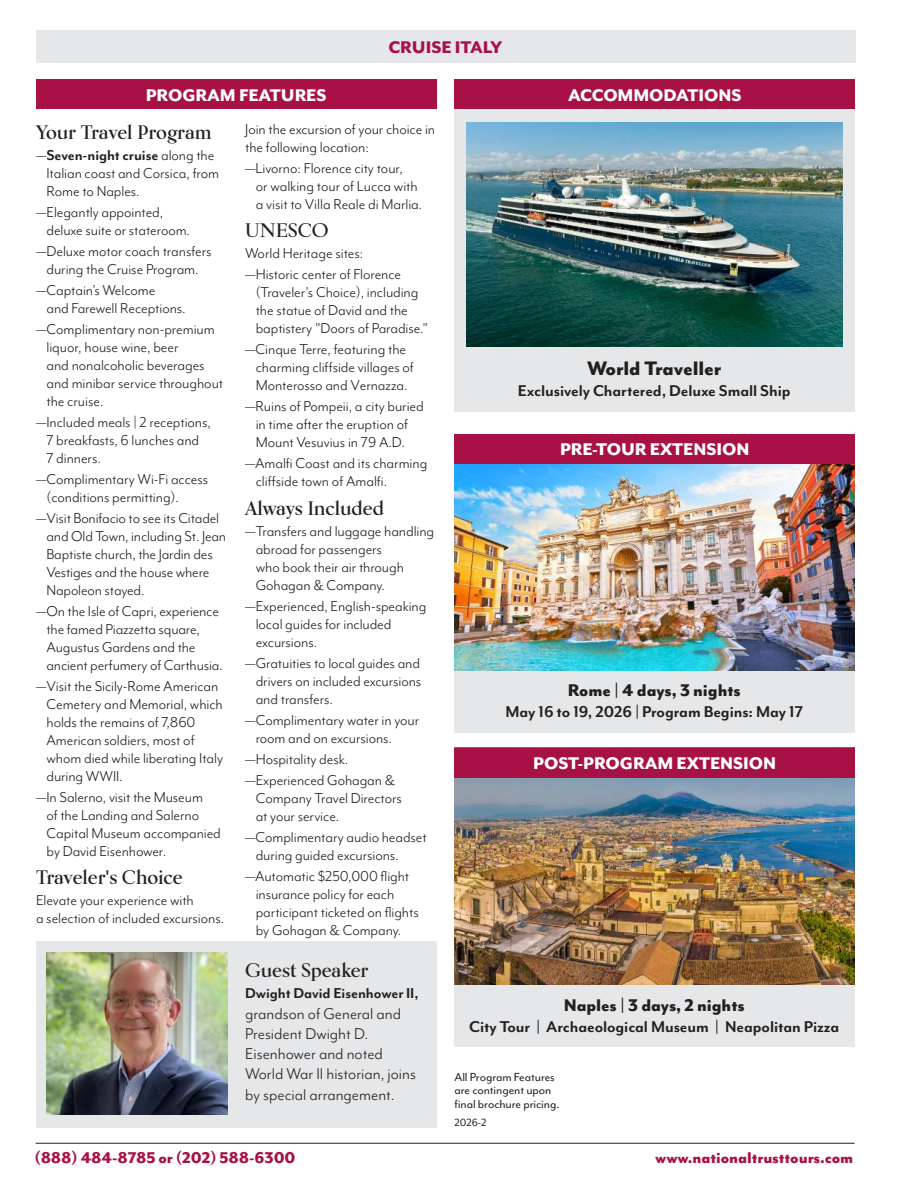
<style>
.page{position:relative;width:918px;height:1188px;background:#fff}
.page>*{position:absolute;margin:0;border:0;box-sizing:border-box;transform-origin:0 0}
.t1{font:800 22.5px "Mr Eaves Mod OT";letter-spacing:-.005em;color:#221f1f}
.t2{font:800 19.5px "Mr Eaves Mod OT";letter-spacing:-.005em;color:#fff}
.t3{font:700 19.5px "Kumlien Pro";letter-spacing:-.005em;color:#221f1f}
.t4{font:800 19.5px "Mr Eaves Mod OT";letter-spacing:-.005em;color:#221f1f}
.t5{font:800 19.5px "Mr Eaves Mod OT";letter-spacing:-.005em;color:#a81146}
.t6{font:700 18px "Mr Eaves Mod OT";letter-spacing:-.005em;color:#221f1f}
.t7{font:18px/20.2px "Mr Eaves Mod OT";color:#221f1f}
.t8{font:800 18px "Mr Eaves Mod OT";letter-spacing:-.005em;color:#a81146}
.t9{font:16.5px/18px "Mr Eaves Mod OT";letter-spacing:-.005em;color:#221f1f}
.t10{font:700 16.5px "Mr Eaves Mod OT";letter-spacing:-.005em;color:#221f1f}
.t11{font:13.5px/13.5px "Mr Eaves Mod OT";letter-spacing:-.005em;color:#221f1f}
.t12{font:12px "Mr Eaves Mod OT";color:#221f1f}
.s1{font-weight:700}
</style>
<div class="page">
<div style="left:36px;top:30px;width:819px;height:32px;background:#e6e7e8"></div>
<hr style="left:36px;top:1143px;width:819px;height:1px;background:#221f1f">
<div style="left:36px;top:80px;width:401px;height:29px;background:#a81146"></div>
<div style="left:455px;top:79px;width:400px;height:333px;background:#e6e7e8"></div>
<div style="left:455px;top:667px;width:400px;height:66px;background:#e6e7e8"></div>
<img style="left:454px;top:449px;width:401px;height:221px">
<div style="left:455px;top:434px;width:400px;height:29px;background:#a81146"></div>
<div style="left:36px;top:941px;width:401px;height:187px;background:#e6e7e8"></div>
<img style="left:466px;top:122px;width:376px;height:225px">
<img style="left:47px;top:952px;width:180px;height:162px">
<div style="left:455px;top:80px;width:400px;height:29px;background:#a81146"></div>
<div style="left:455px;top:981px;width:400px;height:66px;background:#e6e7e8"></div>
<img style="left:454px;top:748px;width:401px;height:236px">
<div style="left:455px;top:748px;width:400px;height:29px;background:#a81146"></div>
<p class="t2" style="left:146px;top:87px;width:182px">PROGRAM FEATURES</p>
<p class="t5" style="left:388px;top:39px;width:116px">CRUISE ITALY</p>
<p class="t2" style="left:568px;top:87px;width:175px">ACCOMMODATIONS</p>
<p class="t3" style="left:36px;top:124px;width:177px">Your Travel Program</p>
<p class="t9" style="left:46px;top:147px;width:174px;text-indent:-10px">—<span class="s1">Seven-night cruise</span> along the<br>Italian coast and Corsica, from<br>Rome to Naples.</p>
<p class="t9" style="left:46px;top:204px;width:145px;text-indent:-10px">—Elegantly appointed, deluxe suite or stateroom.</p>
<p class="t9" style="left:36px;top:243px;width:177px;text-align:center">—Deluxe motor coach transfers during the Cruise Program.</p>
<p class="t9" style="left:46px;top:282px;width:141px;text-indent:-10px">—Captain’s Welcome<br>and Farewell Receptions.</p>
<p class="t9" style="left:46px;top:321px;width:178px;text-indent:-10px">—Complimentary non-premium liquor, house wine, beer<br>and nonalcoholic beverages and minibar service throughout the cruise.</p>
<p class="t9" style="left:46px;top:414px;width:166px;text-indent:-10px">—Included meals | 2 receptions,<br>7 breakfasts, 6 lunches and<br>7 dinners.</p>
<p class="t9" style="left:46px;top:471px;width:163px;text-indent:-10px">—Complimentary Wi-Fi access (conditions permitting).</p>
<p class="t9" style="left:46px;top:510px;width:181px;text-indent:-10px">—Visit Bonifacio to see its Citadel and Old Town, including St. Jean<br>Baptiste church, the Jardin des<br>Vestiges and the house where<br>Napoleon stayed.</p>
<p class="t9" style="left:46px;top:603px;width:178px;text-indent:-10px">—On the Isle of Capri, experience the famed Piazzetta square,<br>Augustus Gardens and the ancient perfumery of Carthusia.</p>
<p class="t9" style="left:46px;top:678px;width:178px;text-indent:-10px">—Visit the Sicily-Rome American<br>Cemetery and Memorial, which holds the remains of 7,860<br>American soldiers, most of whom died while liberating Italy during WWII.</p>
<p class="t9" style="left:46px;top:789px;width:176px;text-indent:-10px">—In Salerno, visit the Museum<br>of the Landing and Salerno<br>Capital Museum accompanied by David Eisenhower.</p>
<p class="t3" style="left:36px;top:870px;width:148px">Traveler's Choice</p>
<p class="t9" style="left:36px;top:892px;width:190px">Elevate your experience with<br>a selection of included excursions.</p>
<p class="t9" style="left:245px;top:121px;width:191px">Join the excursion of your choice in the following location:</p>
<p class="t9" style="left:256px;top:160px;width:168px;text-indent:-11px">—Livorno: Florence city tour,<br>or walking tour of Lucca with a visit to Villa Reale di Marlia.</p>
<p class="t3" style="left:245px;top:222px;width:85px">UNESCO</p>
<p class="t9" style="left:245px;top:244px;width:157px;line-height:21px">World Heritage sites: —Historic center of Florence</p>
<p class="t9" style="left:256px;top:284px;width:174px">(Traveler's Choice), including the statue of David and the baptistery "Doors of Paradise."</p>
<p class="t9" style="left:256px;top:341px;width:160px;text-indent:-10px">—Cinque Terre, featuring the charming cliffside villages of<br>Monterosso and Vernazza.</p>
<p class="t9" style="left:245px;top:398px;width:180px;text-align:center">—Ruins of Pompeii, a city buried in time after the eruption of<br>Mount Vesuvius in 79 A.D.</p>
<p class="t9" style="left:256px;top:455px;width:173px;text-indent:-10px">—Amalfi Coast and its charming cliffside town of Amalfi.</p>
<p class="t3" style="left:245px;top:500px;width:140px">Always Included</p>
<p class="t9" style="left:256px;top:523px;width:180px;text-indent:-10px">—Transfers and luggage handling abroad for passengers<br>who book their air through<br>Gohagan &amp; Company.</p>
<p class="t9" style="left:256px;top:598px;width:172px;text-indent:-10px">—Experienced, English-speaking local guides for included excursions.</p>
<p class="t9" style="left:256px;top:655px;width:167px;text-align:justify;text-indent:-10px">—Gratuities to local guides and drivers on included excursions and transfers.</p>
<p class="t9" style="left:256px;top:712px;width:165px;text-indent:-10px">—Complimentary water in your room and on excursions.</p>
<p class="t9" style="left:245px;top:749px;width:152px;line-height:21px">—Hospitality desk. —Experienced Gohagan &amp;</p>
<p class="t9" style="left:256px;top:790px;width:148px">Company Travel Directors at your service.</p>
<p class="t9" style="left:256px;top:829px;width:173px;text-indent:-10px">—Complimentary audio headset during guided excursions.</p>
<p class="t9" style="left:256px;top:868px;width:165px;text-indent:-10px">—Automatic $250,000 flight insurance policy for each participant ticketed on flights by Gohagan &amp; Company.</p>
<p class="t3" style="left:245px;top:963px;width:125px">Guest Speaker</p>
<p class="t10" style="left:245px;top:987px;width:175px">Dwight David Eisenhower II,</p>
<p class="t7" style="left:245px;top:1004px;width:172px">grandson of General and<br>President Dwight D.<br>Eisenhower and noted<br>World War II historian, joins by special arrangement.</p>
<h1 class="t1" style="left:587px;top:359px;width:136px">World Traveller</h1>
<p class="t6" style="left:518px;top:383px;width:274px">Exclusively Chartered, Deluxe Small Ship</p>
<p class="t2" style="left:560px;top:441px;width:191px">PRE-TOUR EXTENSION</p>
<p class="t4" style="left:568px;top:683px;width:175px">Rome | 4 days, 3 nights</p>
<p class="t6" style="left:505px;top:705px;width:299px">May 16 to 19, 2026 | Program Begins: May 17</p>
<p class="t2" style="left:533px;top:755px;width:244px">POST-PROGRAM EXTENSION</p>
<p class="t4" style="left:564px;top:997px;width:182px">Naples | 3 days, 2 nights</p>
<p class="t6" style="left:469px;top:1019px;width:372px">City Tour | Archaeological Museum | Neapolitan Pizza</p>
<p class="t11" style="left:455px;top:1071px;width:107px">All Program Features are contingent upon final brochure pricing.</p>
<p class="t12" style="left:455px;top:1118px;width:34px">2026-2</p>
<p class="t8" style="left:34px;top:1151px;width:263px">(888) 484-8785 or (202) 588-6300</p>
<p class="t8" style="left:655px;top:1151px;width:200px">www.nationaltrusttours.com</p>
</div>
